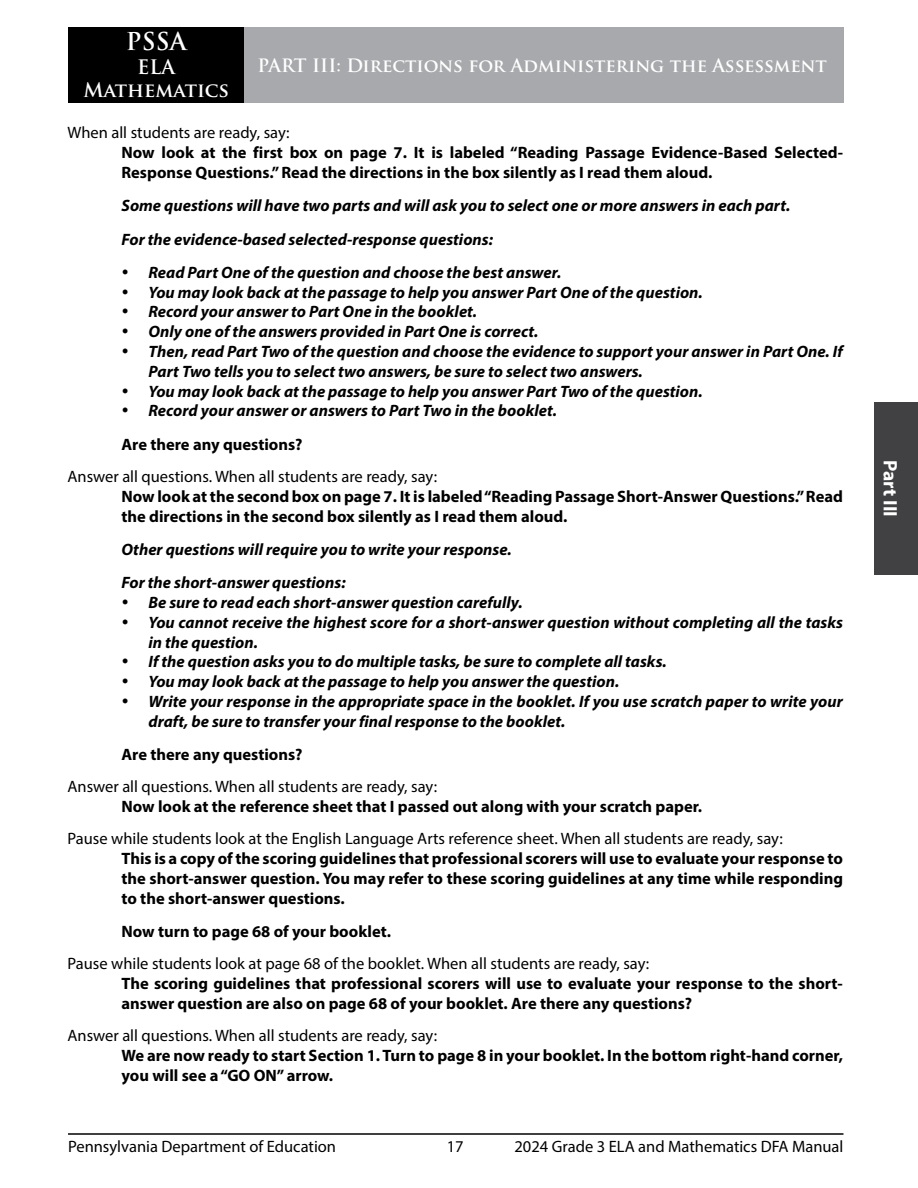
<style>
.page{position:relative;width:918px;height:1188px;background:#fff}
.page>*{position:absolute;margin:0;border:0;box-sizing:border-box;transform-origin:0 0}
.t1{font:700 24px "Trajan Pro";color:#fff}
.t2{font:700 19.5px/23.4px "Trajan Pro";color:#fff;text-align:center}
.t3{font:700 19.5px "Myriad Pro";color:#fff}
.t4{font:700 18px "Trajan Pro";color:#fff}
.t5{font:italic 700 16.5px/19.8px "Myriad Pro";color:#000}
.t6{font:700 16.5px/19.8px "Myriad Pro";color:#000}
.t7{font:16.5px "Myriad Pro";color:#000}
</style>
<div class="page">
<hr style="left:68px;top:1133px;width:775px;height:2px;background:#000">
<div style="left:68px;top:27px;width:176px;height:76px;background:#000"></div>
<div style="left:244px;top:27px;width:599px;height:76px;background:#a7a9ac"></div>
<div style="left:875px;top:402px;width:43px;height:173px;background:#414042"></div>
<h1 class="t1" style="left:126px;top:27px;width:62px">PSSA</h1>
<p class="t2" style="left:83px;top:55px;width:147px">ELA<br>Mathematics</p>
<p class="t4" style="left:258px;top:54px;width:571px">PART III: Directions for Administering the Assessment</p>
<p class="t7" style="left:68px;top:123px;width:224px">When all students are ready, say:</p>
<p class="t6" style="left:122px;top:142px;width:723px">Now look at the first box on page 7. It is labeled “Reading Passage Evidence-Based Selected-<br>Response Questions.” Read the directions in the box silently as I read them aloud.</p>
<p class="t5" style="left:122px;top:195px;width:670px">Some questions will have two parts and will ask you to select one or more answers in each part.</p>
<p class="t5" style="left:122px;top:229px;width:373px">For the evidence-based selected-response questions:</p>
<p class="t5" style="left:148px;top:262px;width:415px">Read Part One of the question and choose the best answer.</p>
<p class="t5" style="left:148px;top:282px;width:556px">You may look back at the passage to help you answer Part One of the question.</p>
<p class="t5" style="left:148px;top:301px;width:330px">Record your answer to Part One in the booklet.</p>
<p class="t5" style="left:148px;top:321px;width:392px">Only one of the answers provided in Part One is correct.</p>
<p class="t5" style="left:148px;top:341px;width:696px">Then, read Part Two of the question and choose the evidence to support your answer in Part One. If<br>Part Two tells you to select two answers, be sure to select two answers.</p>
<p class="t5" style="left:148px;top:381px;width:556px">You may look back at the passage to help you answer Part Two of the question.</p>
<p class="t5" style="left:148px;top:400px;width:410px">Record your answer or answers to Part Two in the booklet.</p>
<p class="t6" style="left:122px;top:434px;width:183px">Are there any questions?</p>
<p class="t7" style="left:67px;top:466px;width:371px">Answer all questions. When all students are ready, say:</p>
<p class="t6" style="left:122px;top:486px;width:723px">Now look at the second box on page 7. It is labeled “Reading Passage Short-Answer Questions.” Read the directions in the second box silently as I read them aloud.</p>
<p class="t5" style="left:122px;top:539px;width:392px">Other questions will require you to write your response.</p>
<p class="t5" style="left:122px;top:572px;width:226px">For the short-answer questions:</p>
<p class="t5" style="left:148px;top:592px;width:376px">Be sure to read each short-answer question carefully.</p>
<p class="t5" style="left:148px;top:612px;width:696px">You cannot receive the highest score for a short-answer question without completing all the tasks in the question.</p>
<p class="t5" style="left:148px;top:651px;width:520px">If the question asks you to do multiple tasks, be sure to complete all tasks.</p>
<p class="t5" style="left:148px;top:671px;width:472px">You may look back at the passage to help you answer the question.</p>
<p class="t5" style="left:148px;top:691px;width:696px">Write your response in the appropriate space in the booklet. If you use scratch paper to write your draft, be sure to transfer your final response to the booklet.</p>
<p class="t6" style="left:122px;top:744px;width:183px">Are there any questions?</p>
<p class="t7" style="left:67px;top:777px;width:371px">Answer all questions. When all students are ready, say:</p>
<p class="t6" style="left:122px;top:796px;width:581px">Now look at the reference sheet that I passed out along with your scratch paper.</p>
<p class="t7" style="left:68px;top:829px;width:717px">Pause while students look at the English Language Arts reference sheet. When all students are ready, say:</p>
<p class="t6" style="left:122px;top:848px;width:723px;text-align:justify">This is a copy of the scoring guidelines that professional scorers will use to evaluate your response to the short-answer question. You may refer to these scoring guidelines at any time while responding to the short-answer questions.</p>
<p class="t6" style="left:122px;top:921px;width:270px">Now turn to page 68 of your booklet.</p>
<p class="t7" style="left:68px;top:954px;width:583px">Pause while students look at page 68 of the booklet. When all students are ready, say:</p>
<p class="t6" style="left:122px;top:973px;width:723px">The scoring guidelines that professional scorers will use to evaluate your response to the short&shy;answer question are also on page 68 of your booklet. Are there any questions?</p>
<p class="t7" style="left:68px;top:1026px;width:371px">Answer all questions. When all students are ready, say:</p>
<p class="t6" style="left:122px;top:1045px;width:723px">We are now ready to start Section 1. Turn to page 8 in your booklet. In the bottom right-hand corner, you will see a “GO ON” arrow.</p>
<p class="t7" style="left:68px;top:1136px;width:270px">Pennsylvania Department of Education</p>
<p class="t7" style="left:447px;top:1136px;width:18px">17</p>
<p class="t7" style="left:514px;top:1136px;width:331px">2024 Grade 3 ELA and Mathematics DFA Manual</p>
<p class="t3" style="left:903px;top:460px;width:58px;rotate:90deg">Part III</p>
</div>
